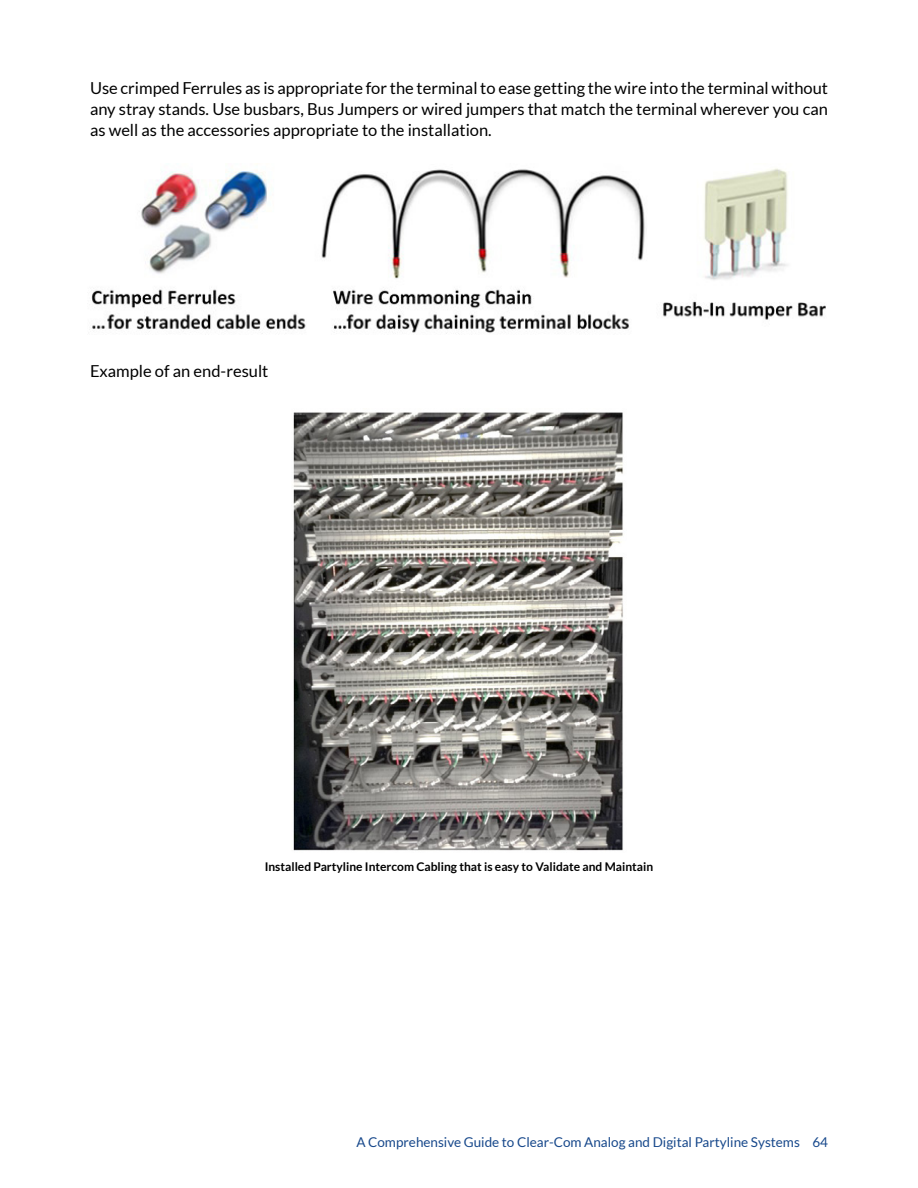
<style>
.page{position:relative;width:918px;height:1188px;background:#fff}
.page>*{position:absolute;margin:0;border:0;box-sizing:border-box;transform-origin:0 0}
.t1{font:16.5px/21px "Lato";color:#000;text-align:justify}
.t2{font:13.5px "Lato";color:#17488b}
.t3{font:700 12px "Lato";color:#000}
</style>
<div class="page">
<img style="left:91px;top:168px;width:735px;height:166px">
<img style="left:293px;top:412px;width:330px;height:439px">
<p class="t1" style="left:90px;top:78px;width:740px">Use crimped Ferrules as is appropriate for the terminal to ease getting the wire into the terminal without any stray stands. Use busbars, Bus Jumpers or wired jumpers that match the terminal wherever you can as well as the accessories appropriate to the installation.</p>
<p class="t1" style="left:90px;top:361px;width:180px">Example of an end-result</p>
<p class="t3" style="left:265px;top:860px;width:390px">Installed Partyline Intercom Cabling that is easy to Validate and Maintain</p>
<p class="t2" style="left:356px;top:1135px;width:473px">A Comprehensive Guide to Clear-Com Analog and Digital Partyline Systems 64</p>
</div>
